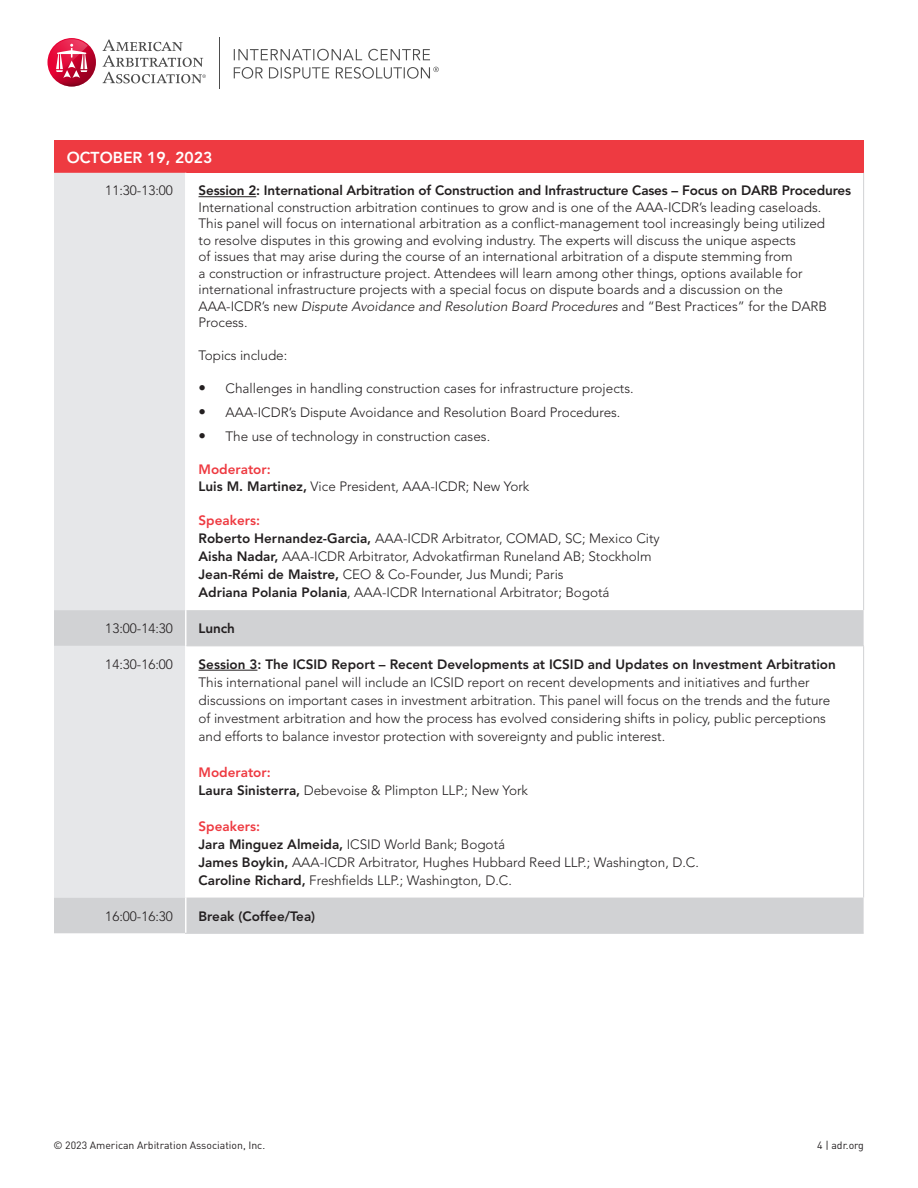
<style>
.page{position:relative;width:918px;height:1188px;background:#fff}
.page>*{position:absolute;margin:0;border:0;box-sizing:border-box;transform-origin:0 0}
.t1{font:800 15.75px "Avenir LT Std";color:#fff}
.Table_Body_Text{font:300 13.5px/16.5px "Avenir LT Std";color:#231f20}
.Table_Name_Bold{font:800 13.5px "Avenir LT Std";letter-spacing:-.01em;color:#231f20}
.Table_Red_Bold{font:800 13.5px "Avenir LT Std";color:#ee3a41}
.Table_Body_Text-2{font:800 13.5px "Avenir LT Std";letter-spacing:-.005em;color:#231f20}
.t2{font:10.5px "DIN";color:#231f20}
.s1{font-style:italic}
.s2{font-size:15px}
.s3{font-weight:800}
</style>
<div class="page">
<svg style="left:103px;top:39px;width:103px;height:44px"></svg>
<svg style="left:48px;top:38px;width:48px;height:49px"></svg>
<svg style="left:48px;top:39px;width:40px;height:48px"></svg>
<hr style="left:219px;top:37px;width:1px;height:51px;background:#4d4d4d">
<svg style="left:234px;top:49px;width:205px;height:30px"></svg>
<div style="left:54px;top:140px;width:810px;height:33px;background:#ee3a41"></div>
<div style="left:54px;top:173px;width:131px;height:437px;background:#e6e7e9"></div>
<svg style="left:54px;top:610px;width:810px;height:323px"></svg>
<hr style="left:863px;top:173px;width:1px;height:437px;background:#d1d2d4">
<hr style="left:863px;top:646px;width:1px;height:252px;background:#d1d2d4">
<hr style="left:185px;top:646px;width:2px;height:252px;background:#fff">
<hr style="left:185px;top:610px;width:2px;height:36px;background:#fff">
<hr style="left:185px;top:898px;width:2px;height:35px;background:#fff">
<hr style="left:187px;top:645px;width:677px;height:1px;background:#d1d2d4">
<hr style="left:185px;top:933px;width:679px;height:1px;background:#d1d2d4">
<hr style="left:199px;top:196px;width:57px;height:1px;background:#231f20">
<hr style="left:199px;top:670px;width:58px;height:1px;background:#231f20">
<p class="t1" style="left:67px;top:148px;width:147px">OCTOBER 19, 2023</p>
<p class="Table_Body_Text" style="left:105px;top:183px;width:69px">11:30-13:00</p>
<p class="Table_Name_Bold" style="left:199px;top:183px;width:654px">Session 2: International Arbitration of Construction and Infrastructure Cases – Focus on DARB Procedures</p>
<p class="Table_Body_Text" style="left:199px;top:199px;width:630px">International construction arbitration continues to grow and is one of the AAA-ICDR’s leading caseloads.<br>This panel will focus on international arbitration as a conflict-management tool increasingly being utilized to resolve disputes in this growing and evolving industry. The experts will discuss the unique aspects<br>of issues that may arise during the course of an international arbitration of a dispute stemming from<br>a construction or infrastructure project. Attendees will learn among other things, options available for international infrastructure projects with a special focus on dispute boards and a discussion on the AAA-ICDR’s new <span class="s1">Dispute Avoidance and Resolution Board Procedures</span> and “Best Practices” for the DARB Process.</p>
<p class="Table_Body_Text" style="left:199px;top:348px;width:90px">Topics include:</p>
<p class="Table_Body_Text" style="left:199px;top:381px;width:437px"><span class="s2">•</span> Challenges in handling construction cases for infrastructure projects.</p>
<p class="Table_Body_Text" style="left:199px;top:405px;width:423px"><span class="s2">•</span> AAA-ICDR’s Dispute Avoidance and Resolution Board Procedures.</p>
<p class="Table_Body_Text" style="left:199px;top:429px;width:293px"><span class="s2">•</span> The use of technology in construction cases.</p>
<p class="Table_Red_Bold" style="left:199px;top:462px;width:74px">Moderator:</p>
<p class="Table_Body_Text" style="left:199px;top:478px;width:332px"><span class="s3">Luis M. Martinez,</span> Vice President, AAA-ICDR; New York</p>
<p class="Table_Red_Bold" style="left:199px;top:513px;width:63px">Speakers:</p>
<p class="Table_Body_Text" style="left:199px;top:531px;width:463px"><span class="s3">Roberto Hernandez-Garcia,</span> AAA-ICDR Arbitrator, COMAD, SC; Mexico City</p>
<p class="Table_Body_Text" style="left:199px;top:549px;width:455px"><span class="s3">Aisha Nadar,</span> AAA-ICDR Arbitrator, Advokatfirman Runeland AB; Stockholm</p>
<p class="Table_Body_Text" style="left:199px;top:567px;width:367px"><span class="s3">Jean-Rémi de Maistre,</span> CEO &amp; Co-Founder, Jus Mundi; Paris</p>
<p class="Table_Body_Text" style="left:199px;top:585px;width:413px"><span class="s3">Adriana Polania Polania</span>, AAA-ICDR International Arbitrator; Bogotá</p>
<p class="Table_Body_Text" style="left:105px;top:620px;width:69px">13:00-14:30</p>
<p class="Table_Body_Text-2" style="left:199px;top:620px;width:38px">Lunch</p>
<p class="Table_Body_Text" style="left:105px;top:656px;width:69px">14:30-16:00</p>
<p class="Table_Name_Bold" style="left:199px;top:656px;width:639px">Session 3: The ICSID Report – Recent Developments at ICSID and Updates on Investment Arbitration</p>
<p class="Table_Body_Text" style="left:199px;top:673px;width:633px;line-height:18px">This international panel will include an ICSID report on recent developments and initiatives and further discussions on important cases in investment arbitration. This panel will focus on the trends and the future of investment arbitration and how the process has evolved considering shifts in policy, public perceptions and efforts to balance investor protection with sovereignty and public interest.</p>
<p class="Table_Red_Bold" style="left:199px;top:764px;width:74px">Moderator:</p>
<p class="Table_Body_Text" style="left:199px;top:782px;width:331px"><span class="s3">Laura Sinisterra,</span> Debevoise &amp; Plimpton LLP.; New York</p>
<p class="Table_Red_Bold" style="left:199px;top:818px;width:63px">Speakers:</p>
<p class="Table_Body_Text" style="left:199px;top:836px;width:308px"><span class="s3">Jara Minguez Almeida,</span> ICSID World Bank; Bogotá</p>
<p class="Table_Body_Text" style="left:199px;top:854px;width:502px"><span class="s3">James Boykin,</span> AAA-ICDR Arbitrator, Hughes Hubbard Reed LLP.; Washington, D.C.</p>
<p class="Table_Body_Text" style="left:199px;top:872px;width:315px"><span class="s3">Caroline Richard,</span> Freshfields LLP.; Washington, D.C.</p>
<p class="Table_Body_Text" style="left:105px;top:908px;width:69px">16:00-16:30</p>
<p class="Table_Name_Bold" style="left:199px;top:908px;width:118px">Break (Coffee/Tea)</p>
<p class="t2" style="left:53px;top:1138px;width:213px">© 2023 American Arbitration Association, Inc.</p>
<p class="t2" style="left:817px;top:1138px;width:48px">4 | adr.org</p>
</div>
